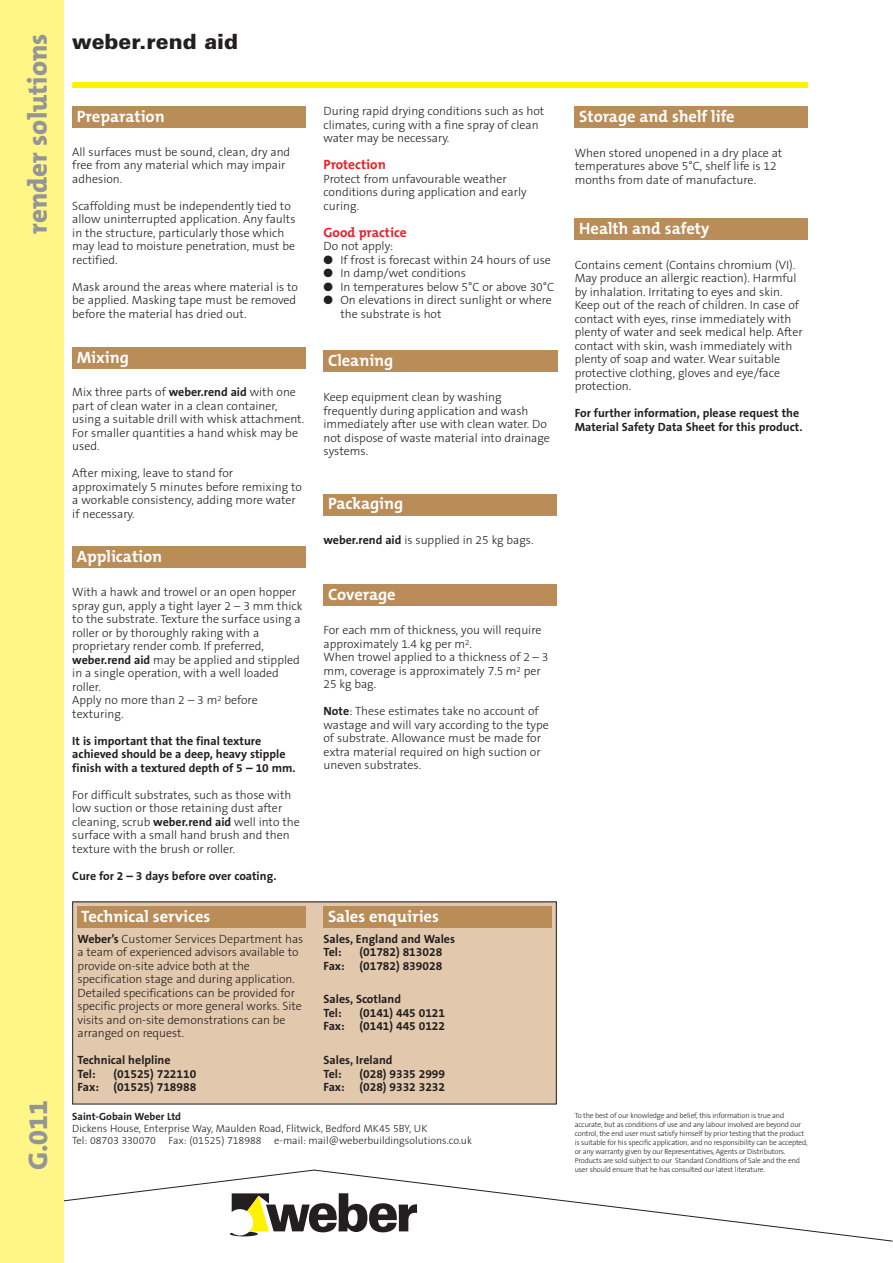
<style>
.page{position:relative;width:893px;height:1263px;background:#fff}
.page>*{position:absolute;margin:0;border:0;box-sizing:border-box;transform-origin:0 0}
.t1{font:800 27px "The Mix B8";color:#939598}
.t2{font:900 21px "Univers";color:#231f20}
.t3{font:700 16.5px "The Mix B7";color:#fff}
.t4{font:700 13.5px "The Mix B7";color:#ed1e25}
.t5{font:300 12px/13.5px "The Sans B3";color:#231f20}
.t6{font:700 12px/13.5px "The Sans B7";color:#231f20}
.t7{font:300 10.5px/12px "The Sans B3";color:#231f20}
.t8{font:700 10.5px "The Sans B7";color:#231f20}
.t9{font:300 7.5px/9px "The Sans B3";letter-spacing:-.02em;color:#231f20}
.s1{font-family:"The Sans B7";font-weight:700}
</style>
<div class="page">
<div style="left:0;top:0;width:64px;height:1263px;background:#fff685"></div>
<div style="left:72px;top:82px;width:736px;height:6px;background:#fff200"></div>
<svg style="left:64px;top:1169px;width:829px;height:73px"></svg>
<svg style="left:230px;top:1231px;width:28px;height:5px"></svg>
<div style="left:227px;top:1209px;width:26px;height:26px;background:#fff;border-radius:50%"></div>
<div style="left:73px;top:902px;width:483px;height:202px;background:#e2c9ae"></div>
<div style="left:77px;top:906px;width:228px;height:22px;background:#ba8c58"></div>
<div style="left:323px;top:906px;width:229px;height:22px;background:#ba8c58"></div>
<div style="left:72px;top:547px;width:233px;height:21px;background:#ba8c58"></div>
<div style="left:72px;top:106px;width:233px;height:22px;background:#ba8c58"></div>
<div style="left:72px;top:347px;width:233px;height:21px;background:#ba8c58"></div>
<div style="left:575px;top:106px;width:233px;height:22px;background:#ba8c58"></div>
<div style="left:323px;top:351px;width:234px;height:21px;background:#ba8c58"></div>
<div style="left:323px;top:494px;width:234px;height:21px;background:#ba8c58"></div>
<div style="left:323px;top:584px;width:234px;height:21px;background:#ba8c58"></div>
<div style="left:575px;top:219px;width:233px;height:21px;background:#ba8c58"></div>
<h1 class="t1" style="left:28px;top:234px;width:201px;rotate:-90deg">render solutions</h1>
<h1 class="t1" style="left:28px;top:1170px;width:72px;rotate:-90deg">G.011</h1>
<h2 class="t2" style="left:72px;top:34px;width:167px">weber.rend aid</h2>
<h3 class="t3" style="left:77px;top:110px;width:89px">Preparation</h3>
<p class="t5" style="left:72px;top:146px;width:220px">All surfaces must be sound, clean, dry and free from any material which may impair adhesion.</p>
<p class="t5" style="left:72px;top:200px;width:225px">Scaffolding must be independently tied to allow uninterrupted application. Any faults in the structure, particularly those which may lead to moisture penetration, must be rectified.</p>
<p class="t5" style="left:72px;top:281px;width:227px">Mask around the areas where material is to be applied. Masking tape must be removed before the material has dried out.</p>
<h3 class="t3" style="left:77px;top:351px;width:54px">Mixing</h3>
<p class="t5" style="left:72px;top:387px;width:234px">Mix three parts of <span class="s1">weber.rend aid</span> with one part of clean water in a clean container, using a suitable drill with whisk attachment.<br>For smaller quantities a hand whisk may be used.</p>
<p class="t5" style="left:72px;top:468px;width:231px">After mixing, leave to stand for approximately 5 minutes before remixing to a workable consistency, adding more water if necessary.</p>
<h3 class="t3" style="left:77px;top:550px;width:87px">Application</h3>
<p class="t5" style="left:72px;top:586px;width:232px">With a hawk and trowel or an open hopper spray gun, apply a tight layer 2 – 3 mm thick to the substrate. Texture the surface using a roller or by thoroughly raking with a proprietary render comb. If preferred, <span class="s1">weber.rend aid</span> may be applied and stippled in a single operation, with a well loaded roller.<br>Apply no more than 2 – 3 m<sup>2</sup> before texturing.</p>
<p class="t6" style="left:72px;top:735px;width:225px">It is important that the final texture achieved should be a deep, heavy stipple finish with a textured depth of 5 – 10 mm.</p>
<p class="t5" style="left:72px;top:789px;width:229px">For difficult substrates, such as those with low suction or those retaining dust after cleaning, scrub <span class="s1">weber.rend aid</span> well into the surface with a small hand brush and then texture with the brush or roller.</p>
<p class="t6" style="left:72px;top:870px;width:206px">Cure for 2 – 3 days before over coating.</p>
<p class="t5" style="left:323px;top:105px;width:222px">During rapid drying conditions such as hot climates, curing with a fine spray of clean water may be necessary.</p>
<p class="t4" style="left:323px;top:159px;width:64px">Protection</p>
<p class="t5" style="left:323px;top:173px;width:205px">Protect from unfavourable weather conditions during application and early curing.</p>
<p class="t4" style="left:323px;top:227px;width:85px">Good practice</p>
<p class="t5" style="left:323px;top:240px;width:71px">Do not apply:</p>
<p class="t5" style="left:323px;top:254px;width:229px">● If frost is forecast within 24 hours of use</p>
<p class="t5" style="left:323px;top:267px;width:144px">● In damp/wet conditions</p>
<p class="t5" style="left:323px;top:281px;width:232px">● In temperatures below 5°C or above 30°C</p>
<p class="t5" style="left:340px;top:294px;width:213px;text-indent:-17px">● On elevations in direct sunlight or where the substrate is hot</p>
<h3 class="t3" style="left:328px;top:354px;width:67px">Cleaning</h3>
<p class="t5" style="left:323px;top:391px;width:228px">Keep equipment clean by washing frequently during application and wash immediately after use with clean water. Do not dispose of waste material into drainage systems.</p>
<h3 class="t3" style="left:328px;top:498px;width:77px">Packaging</h3>
<p class="t5" style="left:323px;top:535px;width:212px"><span class="s1">weber.rend aid</span> is supplied in 25 kg bags.</p>
<h3 class="t3" style="left:328px;top:588px;width:69px">Coverage</h3>
<p class="t5" style="left:323px;top:625px;width:226px">For each mm of thickness, you will require approximately 1.4 kg per m<sup>2</sup>.<br>When trowel applied to a thickness of 2 – 3 mm, coverage is approximately 7.5 m<sup>2</sup> per<br>25 kg bag.</p>
<p class="t5" style="left:323px;top:706px;width:227px"><span class="s1">Note</span>: These estimates take no account of wastage and will vary according to the type of substrate. Allowance must be made for extra material required on high suction or uneven substrates.</p>
<h3 class="t3" style="left:81px;top:910px;width:131px">Technical services</h3>
<h3 class="t3" style="left:328px;top:910px;width:112px">Sales enquiries</h3>
<p class="t5" style="left:78px;top:933px;width:227px"><span class="s1">Weber’s</span> Customer Services Department has a team of experienced advisors available to provide on-site advice both at the specification stage and during application.<br>Detailed specifications can be provided for specific projects or more general works. Site visits and on-site demonstrations can be arranged on request.</p>
<p class="t6" style="left:78px;top:1054px;width:95px">Technical helpline<br>Tel:</p>
<p class="t6" style="left:78px;top:1068px;width:120px;text-align:right">(01525) 722110<br>Fax: (01525) 718988</p>
<p class="t6" style="left:323px;top:933px;width:133px">Sales, England and Wales<br>Tel:</p>
<p class="t6" style="left:323px;top:946px;width:120px;text-align:right">(01782) 813028<br>Fax: (01782) 839028</p>
<p class="t6" style="left:323px;top:994px;width:79px">Sales, Scotland<br>Tel:</p>
<p class="t6" style="left:323px;top:1007px;width:123px;text-align:right">(0141) 445 0121<br>Fax: (0141) 445 0122</p>
<p class="t6" style="left:323px;top:1054px;width:71px">Sales, Ireland<br>Tel:</p>
<p class="t6" style="left:323px;top:1068px;width:123px;text-align:right">(028) 9335 2999<br>Fax: (028) 9332 3232</p>
<h3 class="t3" style="left:579px;top:110px;width:157px">Storage and shelf life</h3>
<p class="t5" style="left:575px;top:147px;width:209px">When stored unopened in a dry place at temperatures above 5°C, shelf life is 12 months from date of manufacture.</p>
<h3 class="t3" style="left:579px;top:222px;width:132px">Health and safety</h3>
<p class="t5" style="left:575px;top:259px;width:229px">Contains cement (Contains chromium (VI).<br>May produce an allergic reaction). Harmful by inhalation. Irritating to eyes and skin.<br>Keep out of the reach of children. In case of contact with eyes, rinse immediately with plenty of water and seek medical help. After contact with skin, wash immediately with plenty of soap and water. Wear suitable protective clothing, gloves and eye/face protection.</p>
<p class="t6" style="left:575px;top:408px;width:229px">For further information, please request the<br>Material Safety Data Sheet for this product.</p>
<p class="t8" style="left:72px;top:1112px;width:110px">Saint-Gobain Weber Ltd</p>
<p class="t7" style="left:72px;top:1123px;width:401px">Dickens House, Enterprise Way, Maulden Road, Flitwick, Bedford MK45 5BY, UK<br>Tel: 08703 330070 Fax: (01525) 718988 e-mail: mail@weberbuildingsolutions.co.uk</p>
<p class="t9" style="left:575px;top:1111px;width:235px">To the best of our knowledge and belief, this information is true and accurate, but as conditions of use and any labour involved are beyond our control, the end user must satisfy himself by prior testing that the product is suitable for his specific application, and no responsibility can be accepted, or any warranty given by our Representatives, Agents or Distributors.<br>Products are sold subject to our Standard Conditions of Sale and the end user should ensure that he has consulted our latest literature.</p>
</div>
